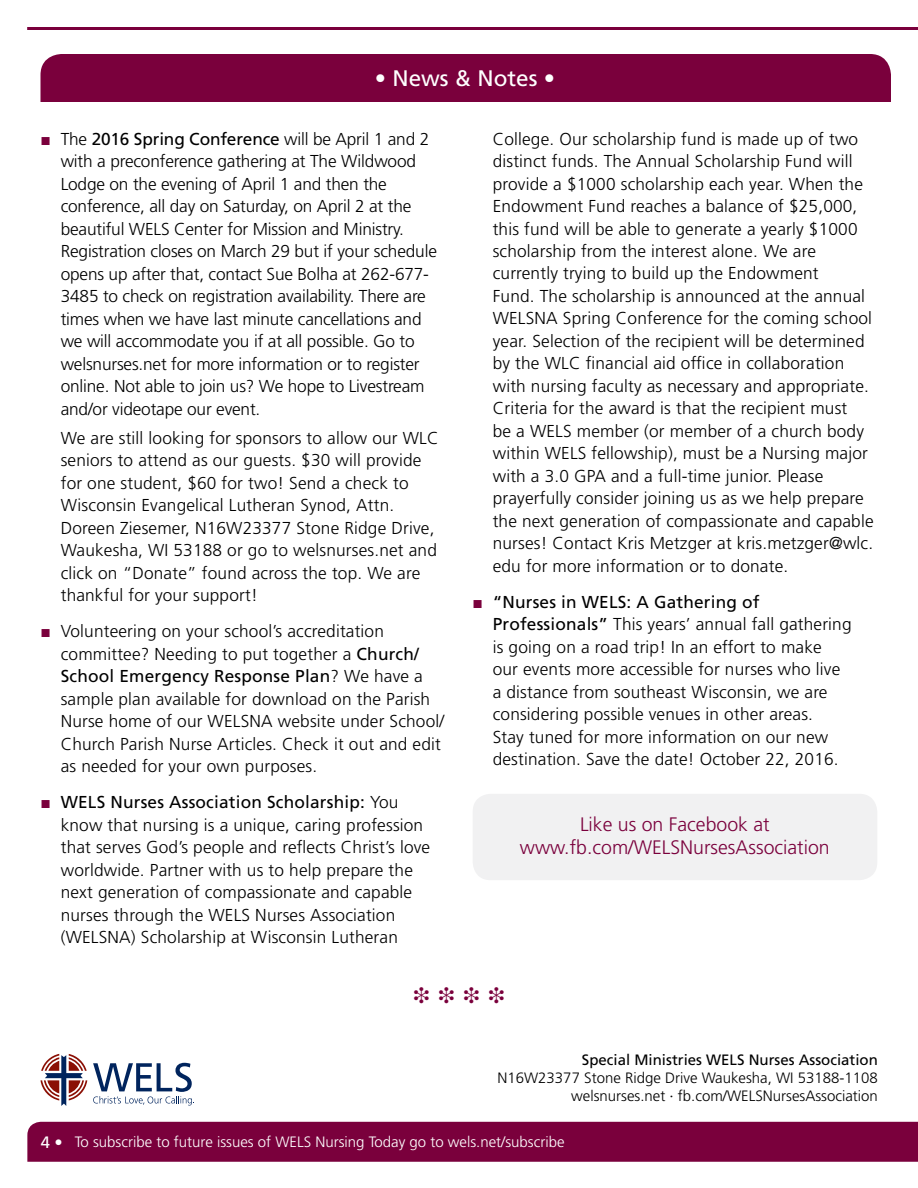
<style>
.page{position:relative;width:918px;height:1188px;background:#fff}
.page>*{position:absolute;margin:0;border:0;box-sizing:border-box;transform-origin:0 0}
.t1{font:22.5px "Frutiger LT Std";color:#fff}
.t2{font:22.5px "Zapf Dingbats ITC";color:#7a003c}
.t3{font:300 19.5px/23.4px "Frutiger LT Std";color:#7a003c;text-align:center}
.t4{font:300 17.25px/22.5px "Frutiger LT Std";letter-spacing:.01em;color:#000}
.t5{font:300 17.25px/22.5px "Frutiger LT Std";letter-spacing:-.01em;color:#000}
.t6{font:16.5px "Frutiger LT Std";color:#fff}
.t7{font:300 15px/18px "Frutiger LT Std";color:#000;text-align:right}
.t8{font:300 15px "Frutiger LT Std";color:#fff}
.t9{font:15px "Frutiger LT Std";color:#000}
.s1{font-family:"Arial";font-weight:400;color:#7a003c}
.s2{font-weight:400}
.s3{font-weight:300}
</style>
<div class="page">
<div style="left:27px;top:1122px;width:891px;height:40px;background:#7a003c"></div>
<svg style="left:41px;top:1054px;width:46px;height:52px"></svg>
<svg style="left:93px;top:1063px;width:101px;height:42px"></svg>
<div style="left:40px;top:54px;width:851px;height:48px;background:#7a003c"></div>
<hr style="left:27px;top:27px;width:891px;height:3px;background:#7a003c">
<div style="left:473px;top:794px;width:404px;height:86px;background:#f1f1f2;border-radius:18px"></div>
<h1 class="t1" style="left:375px;top:65px;width:182px">• News &amp; Notes •</h1>
<p class="t5" style="left:61px;top:128px;width:378px;text-indent:-20px"><span class="s1">■</span> The <span class="s2">2016 Spring Conference</span> will be April 1 and 2 with a preconference gathering at The Wildwood Lodge on the evening of April 1 and then the conference, all day on Saturday, on April 2 at the beautiful WELS Center for Mission and Ministry.<br>Registration closes on March 29 but if your schedule opens up after that, contact Sue Bolha at 262-677- 3485 to check on registration availability. There are times when we have last minute cancellations and we will accommodate you if at all possible. Go to welsnurses.net for more information or to register online. Not able to join us? We hope to Livestream and/or videotape our event.</p>
<p class="t4" style="left:61px;top:427px;width:379px">We are still looking for sponsors to allow our WLC seniors to attend as our guests. $30 will provide for one student, $60 for two! Send a check to Wisconsin Evangelical Lutheran Synod, Attn.<br>Doreen Ziesemer, N16W23377 Stone Ridge Drive, Waukesha, WI 53188 or go to welsnurses.net and click on “Donate” found across the top. We are thankful for your support!</p>
<p class="t4" style="left:61px;top:620px;width:385px;text-indent:-20px"><span class="s1">■</span> Volunteering on your school’s accreditation committee? Needing to put together a <span class="s2">Church/ School Emergency Response Plan</span>? We have a sample plan available for download on the Parish Nurse home of our WELSNA website under School/ Church Parish Nurse Articles. Check it out and edit as needed for your own purposes.</p>
<p class="t4" style="left:61px;top:791px;width:371px;text-indent:-20px"><span class="s1">■</span> <span class="s2">WELS Nurses Association Scholarship:</span> You know that nursing is a unique, caring profession that serves God’s people and reflects Christ’s love worldwide. Partner with us to help prepare the next generation of compassionate and capable nurses through the WELS Nurses Association (WELSNA) Scholarship at Wisconsin Lutheran</p>
<p class="t4" style="left:493px;top:128px;width:382px">College. Our scholarship fund is made up of two distinct funds. The Annual Scholarship Fund will provide a $1000 scholarship each year. When the Endowment Fund reaches a balance of $25,000, this fund will be able to generate a yearly $1000 scholarship from the interest alone. We are currently trying to build up the Endowment<br>Fund. The scholarship is announced at the annual WELSNA Spring Conference for the coming school year. Selection of the recipient will be determined by the WLC financial aid office in collaboration with nursing faculty as necessary and appropriate.<br>Criteria for the award is that the recipient must<br>be a WELS member (or member of a church body within WELS fellowship), must be a Nursing major with a 3.0 GPA and a full-time junior. Please prayerfully consider joining us as we help prepare the next generation of compassionate and capable nurses! Contact Kris Metzger at kris.metzger@wlc. edu for more information or to donate.</p>
<p class="t4" style="left:493px;top:591px;width:360px;text-indent:-20px"><span class="s1">■</span> <span class="s2">“Nurses in WELS: A Gathering of Professionals”</span> This years’ annual fall gathering is going on a road trip! In an effort to make<br>our events more accessible for nurses who live a distance from southeast Wisconsin, we are considering possible venues in other areas.<br>Stay tuned for more information on our new destination. Save the date! October 22, 2016.</p>
<p class="t3" style="left:520px;top:813px;width:311px">Like us on Facebook at www.fb.com/WELSNursesAssociation</p>
<h1 class="t2" style="left:413px;top:984px;width:93px">❉❉❉❉</h1>
<p class="t9" style="left:582px;top:1051px;width:297px">Special Ministries WELS Nurses Association</p>
<p class="t7" style="left:497px;top:1069px;width:382px">N16W23377 Stone Ridge Drive Waukesha, WI 53188-1108 welsnurses.net <span class="s2">·</span> fb.com/WELSNursesAssociation</p>
<p class="t6" style="left:41px;top:1132px;width:24px">4 <span class="s3">•</span></p>
<p class="t8" style="left:75px;top:1133px;width:491px">To subscribe to future issues of WELS Nursing Today go to wels.net/subscribe</p>
</div>
